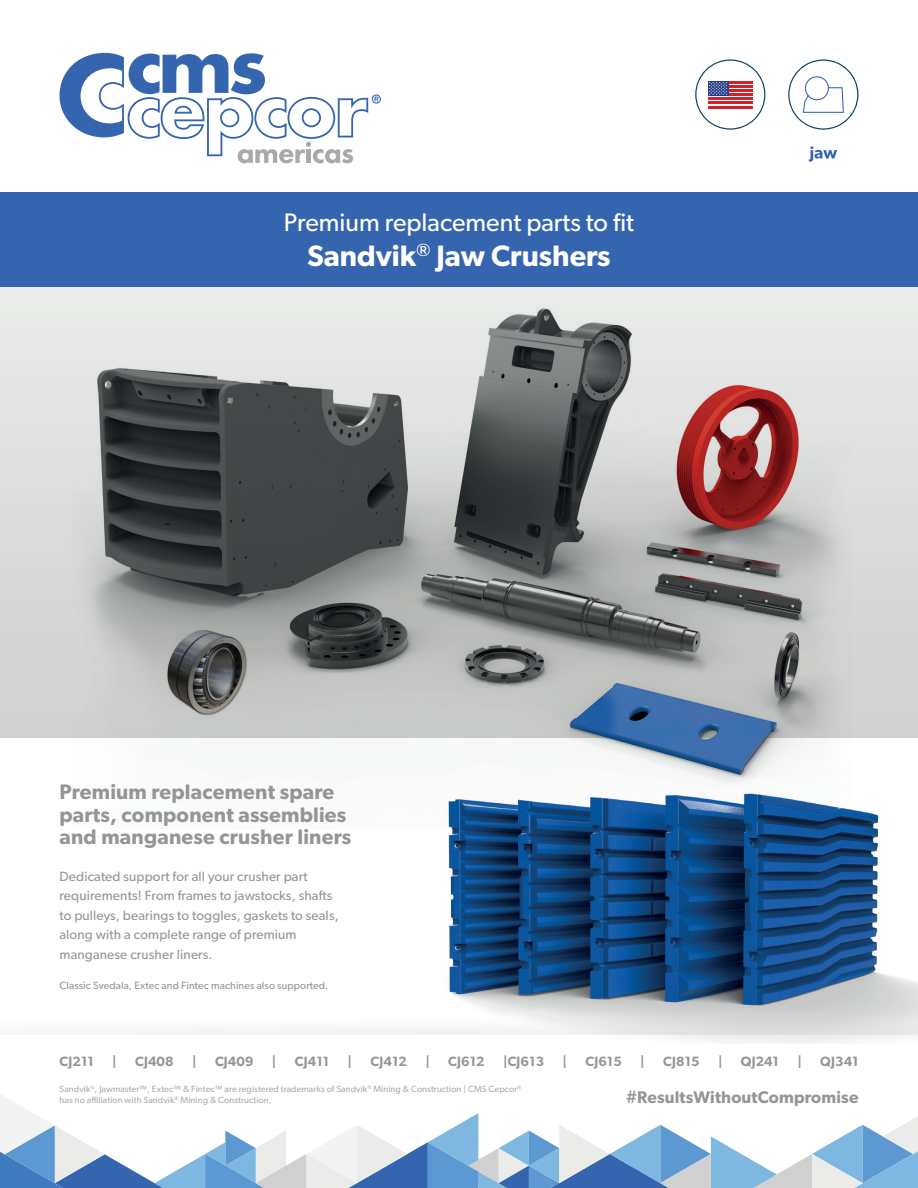
<style>
.page{position:relative;width:918px;height:1188px;background:#fff}
.page>*{position:absolute;margin:0;border:0;box-sizing:border-box;transform-origin:0 0}
.t1{font:600 29.55px "Gibson";color:#fff}
.t2{font:25.35px "Gibson";color:#fff}
.t3{font:600 21px "Gibson";letter-spacing:.01em;color:#939598}
.t4{font:600 16.95px "Gibson";letter-spacing:.01em;color:#939598}
.t5{font:13.5px "Gibson";letter-spacing:.01em;color:#939598}
.t6{font:600 13.5px "Gibson";letter-spacing:.01em;color:#939598}
.t7{font:10.5px "Gibson";letter-spacing:.01em;color:#939598}
.t8{font:9px/10.8px "Gibson";letter-spacing:.01em;color:#939598}
</style>
<div class="page">
<svg style="left:60px;top:53px;width:321px;height:110px"></svg>
<svg style="left:0;top:1095px;width:918px;height:93px"></svg>
<img style="left:411px;top:829px;width:507px;height:215px">
<img style="left:4px;top:287px;width:914px;height:542px">
<img style="left:149px;top:627px;width:122px;height:92px">
<img style="left:536px;top:645px;width:287px;height:139px">
<div style="left:0;top:192px;width:918px;height:95px;background:#3665b0"></div>
<svg style="left:695px;top:59px;width:70px;height:71px"></svg>
<svg style="left:788px;top:59px;width:70px;height:71px"></svg>
<svg style="left:809px;top:146px;width:28px;height:16px"></svg>
<p class="t2" style="left:284px;top:207px;width:352px">Premium replacement parts to fit</p>
<p class="t1" style="left:307px;top:238px;width:305px">Sandvik<sup>®</sup> Jaw Crushers</p>
<p class="t3" style="left:60px;top:779px;width:276px">Premium replacement spare</p>
<p class="t3" style="left:60px;top:802px;width:288px">parts, component assemblies</p>
<p class="t3" style="left:60px;top:824px;width:293px">and manganese crusher liners</p>
<p class="t5" style="left:60px;top:868px;width:250px">Dedicated support for all your crusher part</p>
<p class="t5" style="left:60px;top:887px;width:274px">requirements! From frames to jawstocks, shafts</p>
<p class="t5" style="left:60px;top:907px;width:281px">to pulleys, bearings to toggles, gaskets to seals,</p>
<p class="t5" style="left:60px;top:926px;width:239px">along with a complete range of premium</p>
<p class="t5" style="left:60px;top:946px;width:155px">manganese crusher liners.</p>
<p class="t7" style="left:60px;top:980px;width:270px">Classic Svedala, Extec and Fintec machines also supported.</p>
<p class="t6" style="left:60px;top:1053px;width:36px">CJ211</p>
<p class="t6" style="left:112px;top:1053px;width:6px">|</p>
<p class="t6" style="left:135px;top:1053px;width:40px">CJ408</p>
<p class="t6" style="left:192px;top:1053px;width:6px">|</p>
<p class="t6" style="left:215px;top:1053px;width:40px">CJ409</p>
<p class="t6" style="left:272px;top:1053px;width:6px">|</p>
<p class="t6" style="left:295px;top:1053px;width:36px">CJ411</p>
<p class="t6" style="left:348px;top:1053px;width:6px">|</p>
<p class="t6" style="left:371px;top:1053px;width:38px">CJ412</p>
<p class="t6" style="left:425px;top:1053px;width:6px">|</p>
<p class="t6" style="left:448px;top:1053px;width:38px">CJ612</p>
<p class="t6" style="left:503px;top:1053px;width:43px">|CJ613</p>
<p class="t6" style="left:563px;top:1053px;width:6px">|</p>
<p class="t6" style="left:585px;top:1053px;width:38px">CJ615</p>
<p class="t6" style="left:640px;top:1053px;width:6px">|</p>
<p class="t6" style="left:663px;top:1053px;width:38px">CJ815</p>
<p class="t6" style="left:718px;top:1053px;width:6px">|</p>
<p class="t6" style="left:741px;top:1053px;width:40px">QJ241</p>
<p class="t6" style="left:797px;top:1053px;width:6px">|</p>
<p class="t6" style="left:820px;top:1053px;width:40px">QJ341</p>
<p class="t8" style="left:60px;top:1084px;width:464px">Sandvik<sup>®</sup>, Jawmaster™, Extec™ &amp; Fintec™ are registered trademarks of Sandvik<sup>®</sup> Mining &amp; Construction | CMS Cepcor<sup>® </sup>has no affiliation with Sandvik<sup>®</sup> Mining &amp; Construction.</p>
<p class="t4" style="left:626px;top:1087px;width:234px">#ResultsWithoutCompromise</p>
</div>
